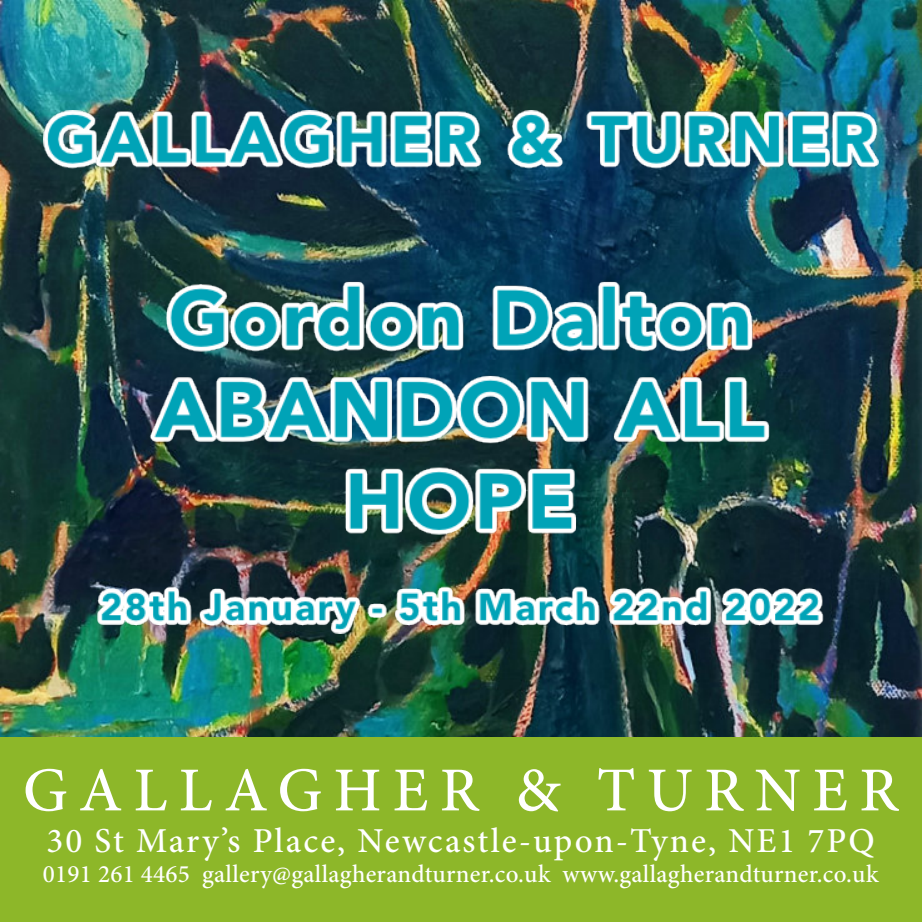
<style>
.page{position:relative;width:922px;height:922px;background:#fff}
.page>*{position:absolute;margin:0;border:0;box-sizing:border-box;transform-origin:0 0}
.t1{font:500 62.5px "Minion Pro";letter-spacing:.18em;color:#fff}
.t2{font:500 35px "Minion Pro";letter-spacing:.06em;color:#fff}
.t3{font:500 25px "Minion Pro";letter-spacing:.01em;color:#fff}
</style>
<div class="page">
<img style="left:0;top:0;width:921px;height:737px">
<div style="left:0;top:737px;width:921px;height:184px;background:#8db729"></div>
<img style="left:43px;top:111px;width:835px;height:522px">
<h1 class="t1" style="left:23px;top:764px;width:877px">GALLAGHER &amp; TURNER</h1>
<h2 class="t2" style="left:47px;top:826px;width:829px">30 St Mary’s Place, Newcastle-upon-Tyne, NE1 7PQ</h2>
<p class="t3" style="left:43px;top:864px;width:837px">0191 261 4465 gallery@gallagherandturner.co.uk www.gallagherandturner.co.uk</p>
</div>
